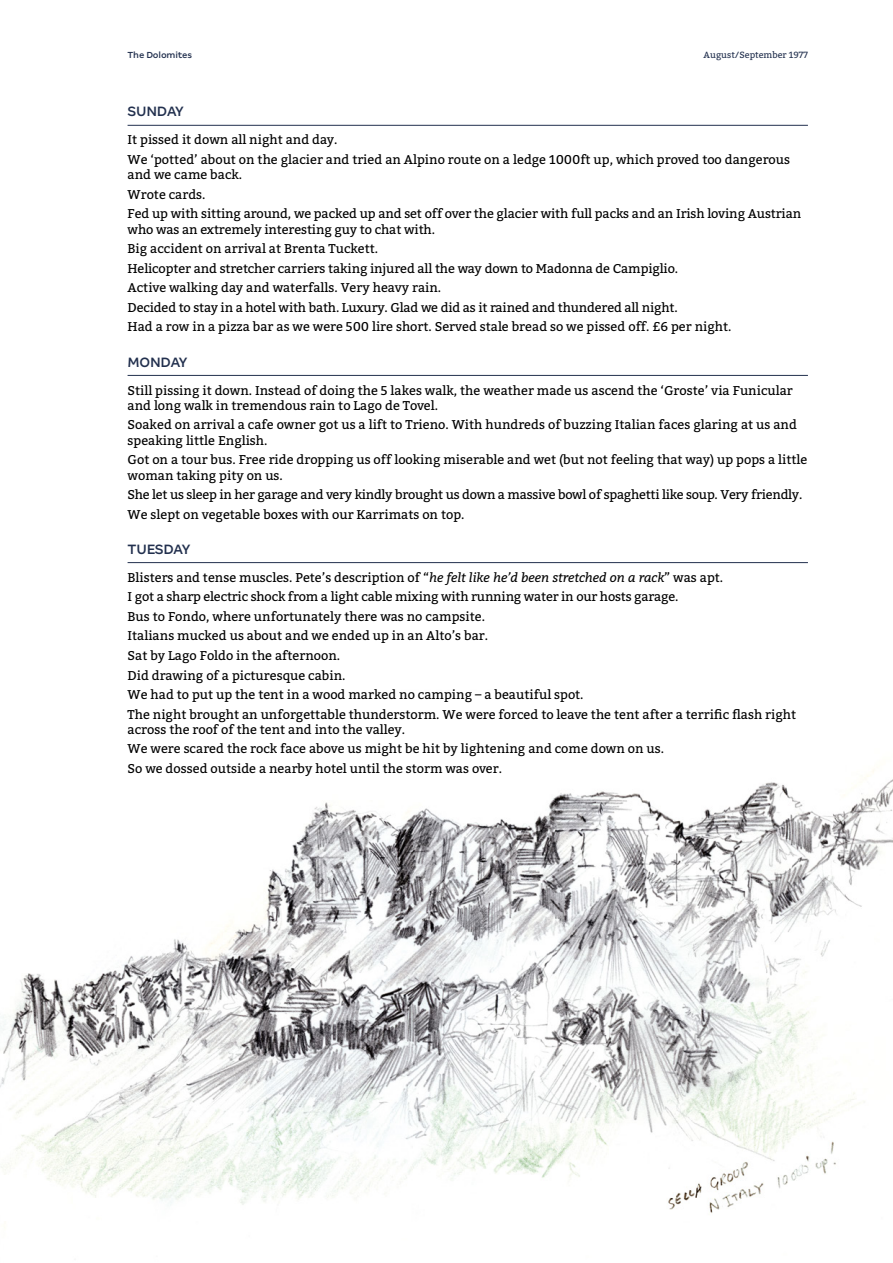
<style>
.page{position:relative;width:893px;height:1263px;background:#fff}
.page>*{position:absolute;margin:0;border:0;box-sizing:border-box;transform-origin:0 0}
.t1{font:500 15px "Margem";letter-spacing:-.015em;color:#22304e}
.t2{font:12.75px/19.5px "Bitter";color:#000}
.t3{font:12.75px/19.5px "Bitter";letter-spacing:-.02em;color:#000}
.t4{font:500 9.75px "Margem";letter-spacing:-.015em;color:#22304e}
.t5{font:9px "Bitter";color:#22304e}
.s1{font-style:italic}
</style>
<div class="page">
<img style="left:0;top:769px;width:893px;height:444px">
<hr style="left:128px;top:125px;width:680px;height:1px;background:#22304e">
<hr style="left:128px;top:375px;width:680px;height:1px;background:#22304e">
<hr style="left:128px;top:562px;width:680px;height:1px;background:#22304e">
<p class="t4" style="left:128px;top:49px;width:66px">The Dolomites</p>
<p class="t5" style="left:704px;top:49px;width:106px">August/September 1977</p>
<p class="t1" style="left:128px;top:103px;width:58px">SUNDAY</p>
<p class="t2" style="left:128px;top:130px;width:664px">It pissed it down all night and day.<br>We ‘potted’ about on the glacier and tried an Alpino route on a ledge 1000ft up, which proved too dangerous</p>
<p class="t2" style="left:128px;top:165px;width:675px">and we came back.<br>Wrote cards.<br>Fed up with sitting around, we packed up and set off over the glacier with full packs and an Irish loving Austrian</p>
<p class="t2" style="left:128px;top:220px;width:605px">who was an extremely interesting guy to chat with.<br>Big accident on arrival at Brenta Tuckett.<br>Helicopter and stretcher carriers taking injured all the way down to Madonna de Campiglio.<br>Active walking day and waterfalls. Very heavy rain.<br>Decided to stay in a hotel with bath. Luxury. Glad we did as it rained and thundered all night.<br>Had a row in a pizza bar as we were 500 lire short. Served stale bread so we pissed off. £6 per night.</p>
<p class="t1" style="left:128px;top:353px;width:61px">MONDAY</p>
<p class="t2" style="left:128px;top:383px;width:667px;line-height:15.3px">Still pissing it down. Instead of doing the 5 lakes walk, the weather made us ascend the ‘Groste’ via Funicular and long walk in tremendous rain to Lago de Tovel.</p>
<p class="t2" style="left:128px;top:417px;width:671px;line-height:15.3px">Soaked on arrival a cafe owner got us a lift to Trieno. With hundreds of buzzing Italian faces glaring at us and speaking little English.</p>
<p class="t2" style="left:128px;top:452px;width:681px;line-height:15.3px">Got on a tour bus. Free ride dropping us off looking miserable and wet (but not feeling that way) up pops a little woman taking pity on us.</p>
<p class="t3" style="left:128px;top:485px;width:676px">She let us sleep in her garage and very kindly brought us down a massive bowl of spaghetti like soup. Very friendly.<br>We slept on vegetable boxes with our Karrimats on top.</p>
<p class="t1" style="left:128px;top:540px;width:64px">TUESDAY</p>
<p class="t2" style="left:128px;top:568px;width:670px">Blisters and tense muscles. Pete’s description of “<span class="s1">he felt like he’d been stretched on a rack</span>” was apt.<br>I got a sharp electric shock from a light cable mixing with running water in our hosts garage.<br>Bus to Fondo, where unfortunately there was no campsite.<br>Italians mucked us about and we ended up in an Alto’s bar.<br>Sat by Lago Foldo in the afternoon.<br>Did drawing of a picturesque cabin.<br>We had to put up the tent in a wood marked no camping – a beautiful spot.<br>The night brought an unforgettable thunderstorm. We were forced to leave the tent after a terrific flash right</p>
<p class="t2" style="left:128px;top:720px;width:538px">across the roof of the tent and into the valley.<br>We were scared the rock face above us might be hit by lightening and come down on us.<br>So we dossed outside a nearby hotel until the storm was over.</p>
</div>
